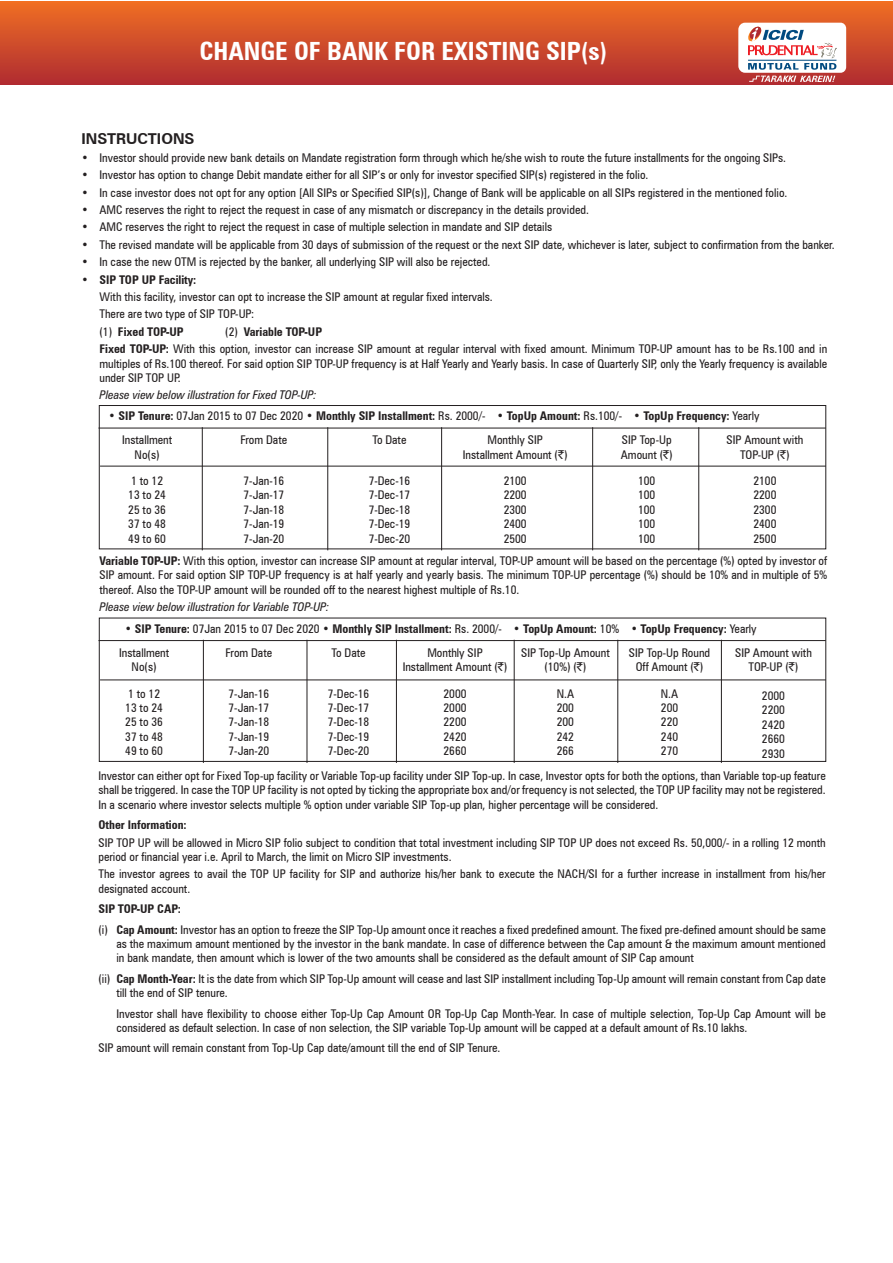
<style>
.page{position:relative;width:893px;height:1263px;background:#fff}
.page>*{position:absolute;margin:0;border:0;box-sizing:border-box;transform-origin:0 0}
.t1{font:700 condensed 25.2px "Zurich BT";color:#fff}
.t2{font:700 15px "Zurich BT";color:#231f20}
.t3{font:condensed 12px/14.4px "Zurich BT";color:#231f20;text-align:justify}
.t4{font:700 condensed 12px "Zurich BT";color:#231f20}
.t5{font:italic condensed 12px "Zurich BT";color:#231f20}
.s1{font-weight:700}
.s2{font-weight:400}
.s3{font-family:"Rupee Foradian";font-stretch:normal}
</style>
<div class="page">
<div style="left:1px;top:1px;width:892px;height:84px;background:linear-gradient(to bottom,#f06f23,#b02c31)"></div>
<svg style="left:738px;top:23px;width:108px;height:59px"></svg>
<div style="left:99px;top:405px;width:727px;height:144px;border:1px solid #231f20"></div>
<hr style="left:98px;top:428px;width:728px;height:1px;background:#231f20">
<hr style="left:100px;top:466px;width:726px;height:1px;background:#231f20">
<hr style="left:100px;top:679px;width:726px;height:1px;background:#231f20">
<hr style="left:202px;top:427px;width:1px;height:123px;background:#231f20">
<hr style="left:327px;top:427px;width:1px;height:123px;background:#231f20">
<hr style="left:441px;top:427px;width:1px;height:123px;background:#231f20">
<hr style="left:592px;top:427px;width:1px;height:123px;background:#231f20">
<hr style="left:698px;top:427px;width:1px;height:123px;background:#231f20">
<div style="left:99px;top:618px;width:727px;height:144px;border:1px solid #231f20"></div>
<hr style="left:98px;top:640px;width:728px;height:1px;background:#231f20">
<hr style="left:203px;top:640px;width:1px;height:123px;background:#231f20">
<hr style="left:307px;top:640px;width:1px;height:123px;background:#231f20">
<hr style="left:396px;top:640px;width:1px;height:123px;background:#231f20">
<hr style="left:514px;top:640px;width:1px;height:123px;background:#231f20">
<hr style="left:617px;top:640px;width:1px;height:123px;background:#231f20">
<hr style="left:721px;top:640px;width:1px;height:123px;background:#231f20">
<h1 class="t1" style="left:199px;top:36px;width:409px">CHANGE OF BANK FOR EXISTING SIP(s)</h1>
<p class="t2" style="left:81px;top:130px;width:114px">INSTRUCTIONS</p>
<p class="t3" style="left:81px;top:150px;width:706px">• Investor should provide new bank details on Mandate registration form through which he/she wish to route the future installments for the ongoing SIPs.</p>
<p class="t3" style="left:81px;top:168px;width:568px">• Investor has option to change Debit mandate either for all SIP’s or only for investor specified SIP(s) registered in the folio.</p>
<p class="t3" style="left:81px;top:185px;width:707px">• In case investor does not opt for any option [All SIPs or Specified SIP(s)], Change of Bank will be applicable on all SIPs registered in the mentioned folio.</p>
<p class="t3" style="left:81px;top:202px;width:509px">• AMC reserves the right to reject the request in case of any mismatch or discrepancy in the details provided.</p>
<p class="t3" style="left:81px;top:220px;width:472px">• AMC reserves the right to reject the request in case of multiple selection in mandate and SIP details</p>
<p class="t3" style="left:81px;top:237px;width:755px">• The revised mandate will be applicable from 30 days of submission of the request or the next SIP date, whichever is later, subject to confirmation from the banker.</p>
<p class="t3" style="left:81px;top:255px;width:411px">• In case the new OTM is rejected by the banker, all underlying SIP will also be rejected.</p>
<p class="t3" style="left:99px;top:271px;width:395px;line-height:17.4px;text-align:left;text-indent:-18px">• <span class="s1">SIP TOP UP Facility:<br></span>With this facility, investor can opt to increase the SIP amount at regular fixed intervals.<br>There are two type of SIP TOP-UP:<br>(1) <span class="s1">Fixed TOP-UP</span></p>
<p class="t3" style="left:99px;top:323px;width:729px;line-height:17.4px;text-indent:126px">(2) <span class="s1">Variable TOP-UP<br>Fixed TOP-UP:</span> With this option, investor can increase SIP amount at regular interval with fixed amount. Minimum TOP-UP amount has to be Rs.100 and in</p>
<p class="t3" style="left:99px;top:356px;width:729px">multiples of Rs.100 thereof. For said option SIP TOP-UP frequency is at Half Yearly and Yearly basis. In case of Quarterly SIP, only the Yearly frequency is available under SIP TOP UP.</p>
<p class="t5" style="left:99px;top:388px;width:219px">Please view below illustration for Fixed TOP-UP:</p>
<p class="t4" style="left:108px;top:408px;width:652px"><span class="s2">•</span> SIP Tenure: <span class="s2">07Jan 2015 to 07 Dec 2020 •</span> Monthly SIP Installment: <span class="s2">Rs. 2000/- •</span> TopUp Amount: <span class="s2">Rs.100/- •</span> TopUp Frequency: <span class="s2">Yearly</span></p>
<p class="t3" style="left:122px;top:433px;width:52px;text-align:center">Installment<br>No(s)</p>
<p class="t3" style="left:128px;top:473px;width:39px;text-align:left">1 to 12<br>13 to 24<br>25 to 36<br>37 to 48<br>49 to 60</p>
<p class="t3" style="left:240px;top:433px;width:48px">From Date</p>
<p class="t3" style="left:243px;top:473px;width:42px">7-Jan-16<br>7-Jan-17<br>7-Jan-18<br>7-Jan-19<br>7-Jan-20</p>
<p class="t3" style="left:372px;top:433px;width:36px">To Date</p>
<p class="t3" style="left:369px;top:473px;width:43px">7-Dec-16<br>7-Dec-17<br>7-Dec-18<br>7-Dec-19<br>7-Dec-20</p>
<p class="t3" style="left:463px;top:433px;width:106px;text-align:center">Monthly SIP<br>Installment Amount (<span class="s3">`</span>)</p>
<p class="t3" style="left:504px;top:473px;width:24px">2100<br>2200<br>2300<br>2400<br>2500</p>
<p class="t3" style="left:621px;top:433px;width:53px">SIP Top-Up<br>Amount (<span class="s3">`</span>)</p>
<p class="t3" style="left:638px;top:473px;width:19px">100<br>100<br>100<br>100<br>100</p>
<p class="t3" style="left:726px;top:433px;width:78px;text-align:center">SIP Amount with<br>TOP-UP (<span class="s3">`</span>)</p>
<p class="t3" style="left:753px;top:473px;width:24px">2100<br>2200<br>2300<br>2400<br>2500</p>
<p class="t3" style="left:99px;top:553px;width:729px"><span class="s1">Variable TOP-UP:</span> With this option, investor can increase SIP amount at regular interval, TOP-UP amount will be based on the percentage (%) opted by investor of SIP amount. For said option SIP TOP-UP frequency is at half yearly and yearly basis. The minimum TOP-UP percentage (%) should be 10% and in multiple of 5% thereof. Also the TOP-UP amount will be rounded off to the nearest highest multiple of Rs.10.</p>
<p class="t5" style="left:99px;top:599px;width:231px">Please view below illustration for Variable TOP-UP:</p>
<p class="t4" style="left:125px;top:621px;width:633px"><span class="s2">•</span> SIP Tenure: <span class="s2">07Jan 2015 to 07 Dec 2020 •</span> Monthly SIP Installment: <span class="s2">Rs. 2000/- •</span> TopUp Amount: <span class="s2">10% •</span> TopUp Frequency: <span class="s2">Yearly</span></p>
<p class="t3" style="left:119px;top:645px;width:52px;text-align:center">Installment<br>No(s)</p>
<p class="t3" style="left:125px;top:686px;width:39px;text-align:left">1 to 12<br>13 to 24<br>25 to 36<br>37 to 48<br>49 to 60</p>
<p class="t3" style="left:225px;top:645px;width:48px">From Date</p>
<p class="t3" style="left:228px;top:686px;width:42px">7-Jan-16<br>7-Jan-17<br>7-Jan-18<br>7-Jan-19<br>7-Jan-20</p>
<p class="t3" style="left:332px;top:645px;width:36px">To Date</p>
<p class="t3" style="left:328px;top:686px;width:43px">7-Dec-16<br>7-Dec-17<br>7-Dec-18<br>7-Dec-19<br>7-Dec-20</p>
<p class="t3" style="left:403px;top:645px;width:106px;text-align:center">Monthly SIP<br>Installment Amount (<span class="s3">`</span>)</p>
<p class="t3" style="left:443px;top:686px;width:24px">2000<br>2000<br>2200<br>2420<br>2660</p>
<p class="t3" style="left:521px;top:645px;width:90px;text-align:center">SIP Top-Up Amount (10%) (<span class="s3">`</span>)</p>
<p class="t3" style="left:557px;top:686px;width:19px">N.A 200<br>200<br>242<br>266</p>
<p class="t3" style="left:629px;top:645px;width:83px;text-align:center">SIP Top-Up Round<br>Off Amount (<span class="s3">`</span>)</p>
<p class="t3" style="left:661px;top:686px;width:19px">N.A 200<br>220<br>240<br>270</p>
<p class="t3" style="left:735px;top:645px;width:78px;text-align:center">SIP Amount with<br>TOP-UP (<span class="s3">`</span>)</p>
<p class="t3" style="left:762px;top:688px;width:24px">2000<br>2200<br>2420<br>2660<br>2930</p>
<p class="t3" style="left:98px;top:768px;width:729px">Investor can either opt for Fixed Top-up facility or Variable Top-up facility under SIP Top-up. In case, Investor opts for both the options, than Variable top-up feature shall be triggered. In case the TOP UP facility is not opted by ticking the appropriate box and/or frequency is not selected, the TOP UP facility may not be registered.<br>In a scenario where investor selects multiple % option under variable SIP Top-up plan, higher percentage will be considered.</p>
<p class="t4" style="left:98px;top:818px;width:90px">Other Information:</p>
<p class="t3" style="left:98px;top:835px;width:729px">SIP TOP UP will be allowed in Micro SIP folio subject to condition that total investment including SIP TOP UP does not exceed Rs. 50,000/- in a rolling 12 month period or financial year i.e. April to March, the limit on Micro SIP investments.</p>
<p class="t3" style="left:98px;top:867px;width:729px">The investor agrees to avail the TOP UP facility for SIP and authorize his/her bank to execute the NACH/SI for a further increase in installment from his/her designated account.</p>
<p class="t3" style="left:98px;top:899px;width:729px;line-height:20.4px"><span class="s1">SIP TOP-UP CAP:<br></span>(i) <span class="s1">Cap Amount:</span> Investor has an option to freeze the SIP Top-Up amount once it reaches a fixed predefined amount. The fixed pre-defined amount should be same</p>
<p class="t3" style="left:116px;top:936px;width:711px">as the maximum amount mentioned by the investor in the bank mandate. In case of difference between the Cap amount &amp; the maximum amount mentioned in bank mandate, then amount which is lower of the two amounts shall be considered as the default amount of SIP Cap amount</p>
<p class="t3" style="left:116px;top:971px;width:711px;text-indent:-18px">(ii) <span class="s1">Cap Month-Year:</span> It is the date from which SIP Top-Up amount will cease and last SIP installment including Top-Up amount will remain constant from Cap date till the end of SIP tenure.</p>
<p class="t3" style="left:116px;top:1006px;width:711px">Investor shall have flexibility to choose either Top-Up Cap Amount OR Top-Up Cap Month-Year. In case of multiple selection, Top-Up Cap Amount will be considered as default selection. In case of non selection, the SIP variable Top-Up amount will be capped at a default amount of Rs.10 lakhs.</p>
<p class="t3" style="left:98px;top:1041px;width:404px">SIP amount will remain constant from Top-Up Cap date/amount till the end of SIP Tenure.</p>
</div>
